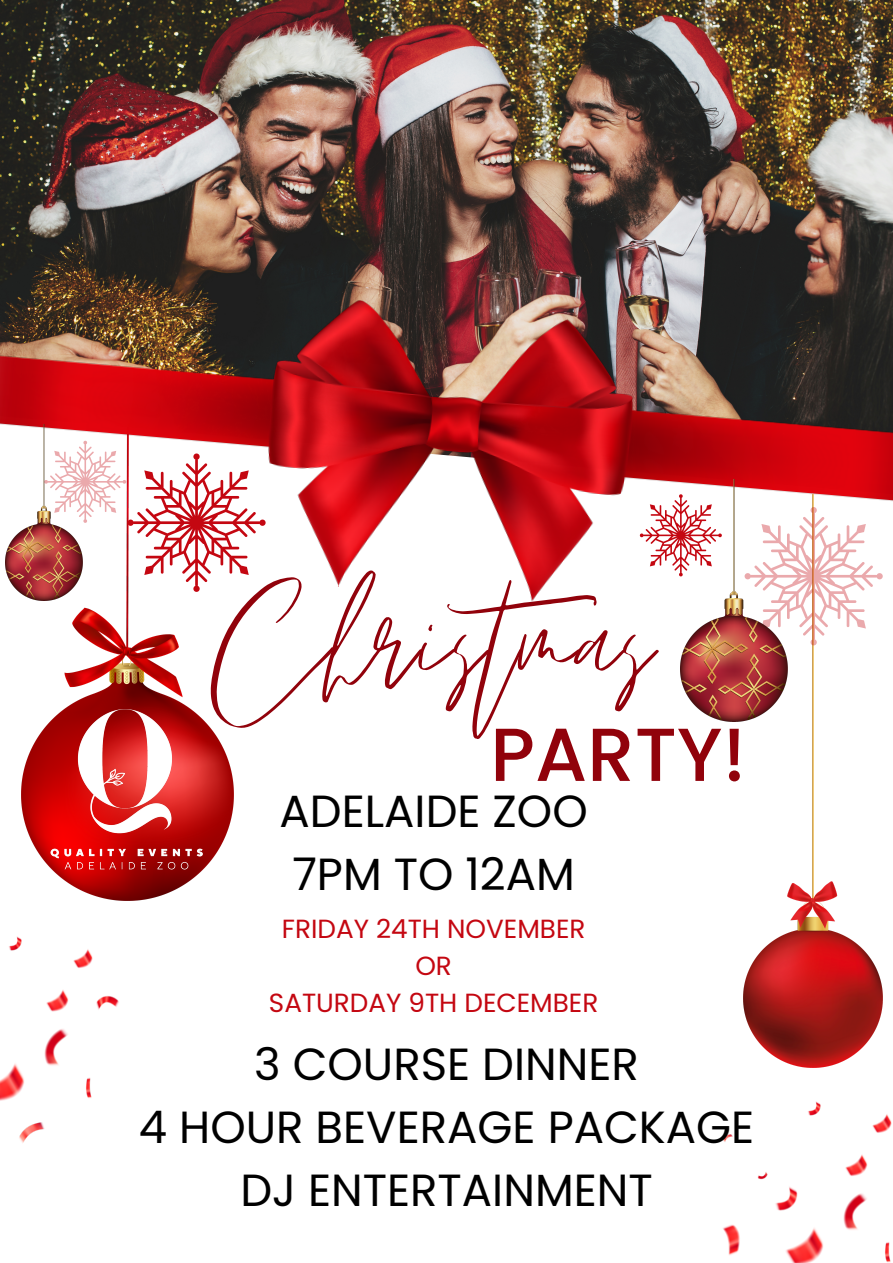
<style>
.page{position:relative;width:893px;height:1263px;background:#fff}
.page>*{position:absolute;margin:0;border:0;box-sizing:border-box;transform-origin:0 0}
.t1{font:225px "Emitha Script";color:#91020b}
.t2{font:500 75px "Poppins";color:#91020b}
.t3{font:45px "Poppins";color:#000}
.t4{font:26.25px "Poppins";color:#c40711}
</style>
<div class="page">
<img style="left:21px;top:638px;width:212px;height:262px">
<img style="left:0;top:0;width:893px;height:269px">
<img style="left:0;top:269px;width:893px;height:369px">
<img style="left:6px;top:424px;width:77px;height:177px">
<svg style="left:44px;top:441px;width:222px;height:151px"></svg>
<img style="left:743px;top:494px;width:140px;height:573px">
<svg style="left:787px;top:507px;width:95px;height:138px"></svg>
<svg style="left:640px;top:494px;width:41px;height:82px"></svg>
<img style="left:681px;top:479px;width:106px;height:243px">
<img style="left:723px;top:1101px;width:169px;height:162px">
<img style="left:0;top:936px;width:119px;height:207px">
<img style="left:49px;top:704px;width:157px;height:170px">
<p class="t1" style="left:211px;top:522px;width:443px">Christmas</p>
<p class="t2" style="left:490px;top:702px;width:258px">PARTY!</p>
<p class="t3" style="left:279px;top:780px;width:310px">ADELAIDE ZOO</p>
<p class="t3" style="left:292px;top:843px;width:284px">7PM TO 12AM</p>
<p class="t4" style="left:282px;top:911px;width:305px">FRIDAY 24TH NOVEMBER</p>
<p class="t4" style="left:415px;top:947px;width:38px">OR</p>
<p class="t4" style="left:269px;top:984px;width:331px">SATURDAY 9TH DECEMBER</p>
<p class="t3" style="left:254px;top:1032px;width:386px">3 COURSE DINNER</p>
<p class="t3" style="left:139px;top:1095px;width:617px">4 HOUR BEVERAGE PACKAGE</p>
<p class="t3" style="left:240px;top:1158px;width:414px">DJ ENTERTAINMENT</p>
</div>
